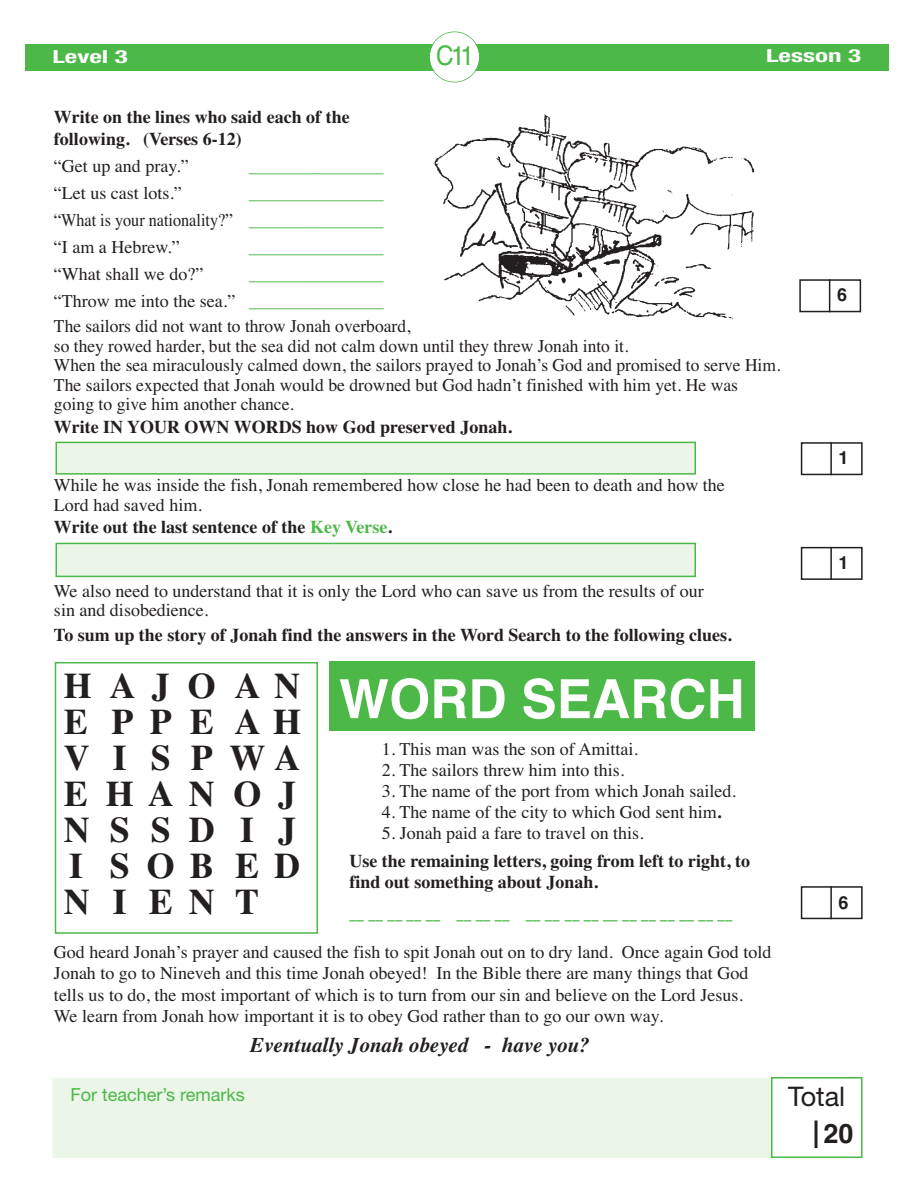
<style>
.page{position:relative;width:918px;height:1188px;background:#fff}
.page>*{position:absolute;margin:0;border:0;box-sizing:border-box;transform-origin:0 0}
.t1{font:700 54px "Helvetica";color:#fff}
.t2{font:700 36px/36px "Times";letter-spacing:.495em;color:#231f20}
.t3{font:27px "Helvetica Neue";color:#231f20}
.t4{font:27px "Helvetica";color:#4cb848;scale:.9 1}
.t5{font:700 27px "Helvetica";color:#231f20}
.t6{font:italic 700 21px "Times";color:#231f20}
.t7{font:18px/19.5px "Times";color:#231f20}
.t8{font:700 18px/21.6px "Times";color:#231f20}
.t9{font:700 18px "Times";color:#4cb848;scale:.8 1}
.t10{font:18px "Times";color:#4cb848}
.t11{font:18px "Helvetica Neue";color:#4cb848}
.t12{font:700 condensed 18px "Helvetica Neue";color:#fff;scale:1.5 1}
.t13{font:700 18px "Helvetica";color:#231f20}
.s1{color:#4cb848}
.s2{font-weight:700}
</style>
<div class="page">
<div style="left:26px;top:44px;width:864px;height:27px;background:#4cb848"></div>
<div style="left:430px;top:32px;width:49px;height:50px;background:#fff;border-radius:50%"></div>
<div style="left:429px;top:31px;width:51px;height:51px;border:2px solid #4cb848;border-radius:50%"></div>
<div style="left:54px;top:1079px;width:807px;height:77px;background:#ebf5e8"></div>
<div style="left:52px;top:1078px;width:810px;height:80px;border:2px solid #ebf5e8"></div>
<div style="left:773px;top:1079px;width:88px;height:77px;background:#fff"></div>
<div style="left:771px;top:1077px;width:91px;height:81px;border:2px solid #4cb848"></div>
<hr style="left:815px;top:1121px;width:3px;height:27px;background:#231f20">
<div style="left:57px;top:544px;width:637px;height:32px;background:#ebf5e8"></div>
<div style="left:56px;top:543px;width:640px;height:34px;border:2px solid #4cb848"></div>
<div style="left:57px;top:443px;width:637px;height:30px;background:#ebf5e8"></div>
<div style="left:56px;top:442px;width:640px;height:33px;border:2px solid #4cb848"></div>
<div style="left:55px;top:662px;width:263px;height:272px;border:2px solid #4cb848"></div>
<div style="left:329px;top:662px;width:425px;height:69px;background:#4cb848"></div>
<img style="left:434px;top:114px;width:320px;height:205px">
<svg style="left:800px;top:279px;width:63px;height:641px"></svg>
<hr style="left:830px;top:886px;width:2px;height:33px;background:#231f20">
<p class="t12" style="left:52px;top:46px;width:52px">Level 3</p>
<h3 class="t4" style="left:436px;top:45px;width:44px">C11</h3>
<p class="t12" style="left:766px;top:46px;width:65px">Lesson 3</p>
<p class="t8" style="left:54px;top:108px;width:297px">Write on the lines who said each of the following. (Verses 6-12)</p>
<p class="t7" style="left:54px;top:158px;width:136px">“Get up and pray.”</p>
<p class="t10" style="left:249px;top:159px;width:136px">_______________</p>
<p class="t7" style="left:54px;top:185px;width:129px">“Let us cast lots.”</p>
<p class="t7" style="left:54px;top:181px;width:331px;line-height:27px;text-align:justify;text-indent:195px"><span class="s1">_______________ </span>“What is your nationality?” <span class="s1">_______________ </span>“I am a Hebrew.”</p>
<p class="t10" style="left:249px;top:240px;width:136px">_______________</p>
<p class="t7" style="left:54px;top:266px;width:151px">“What shall we do?”</p>
<p class="t7" style="left:54px;top:262px;width:358px;line-height:26.2px;text-indent:195px"><span class="s1">_______________ </span>“Throw me into the sea.” <span class="s1">_______________<br></span>The sailors did not want to throw Jonah overboard,</p>
<p class="t7" style="left:54px;top:338px;width:728px">so they rowed harder, but the sea did not calm down until they threw Jonah into it.<br>When the sea miraculously calmed down, the sailors prayed to Jonah’s God and promised to serve Him.<br>The sailors expected that Jonah would be drowned but God hadn’t finished with him yet. He was going to give him another chance.</p>
<p class="t8" style="left:54px;top:417px;width:459px">Write IN YOUR OWN WORDS how God preserved Jonah.</p>
<p class="t7" style="left:54px;top:477px;width:672px">While he was inside the fish, Jonah remembered how close he had been to death and how the<br>Lord had saved him.</p>
<p class="t8" style="left:54px;top:518px;width:340px">Write out the last sentence of the <span class="s1">Key Verse</span>.</p>
<p class="t7" style="left:54px;top:583px;width:651px">We also need to understand that it is only the Lord who can save us from the results of our sin and disobedience.</p>
<p class="t8" style="left:54px;top:626px;width:679px">To sum up the story of Jonah find the answers in the Word Search to the following clues.</p>
<h2 class="t2" style="left:64px;top:671px;width:239px">HAJOAN<br>E PPEAH<br>VI SPWA<br>EHANOJ<br>NSSD IJ<br>I SOB ED<br>NIENT</h2>
<h1 class="t1" style="left:339px;top:679px;width:407px">WORD SEARCH</h1>
<p class="t7" style="left:382px;top:741px;width:258px">1. This man was the son of Amittai.</p>
<p class="t7" style="left:382px;top:762px;width:244px">2. The sailors threw him into this.</p>
<p class="t7" style="left:382px;top:783px;width:356px">3. The name of the port from which Jonah sailed.</p>
<p class="t7" style="left:382px;top:804px;width:341px">4. The name of the city to which God sent him<span class="s2">.</span></p>
<p class="t7" style="left:382px;top:825px;width:263px">5. Jonah paid a fare to travel on this.</p>
<p class="t8" style="left:349px;top:851px;width:402px">Use the remaining letters, going from left to right, to find out something about Jonah.</p>
<p class="t9" style="left:349px;top:906px;width:480px">__ __ __ __ __ __ __ __ __ __ __ __ __ __ __ __ __ __ __</p>
<p class="t7" style="left:54px;top:942px;width:719px;line-height:21.6px">God heard Jonah’s prayer and caused the fish to spit Jonah out on to dry land. Once again God told Jonah to go to Nineveh and this time Jonah obeyed! In the Bible there are many things that God tells us to do, the most important of which is to turn from our sin and believe on the Lord Jesus.<br>We learn from Jonah how important it is to obey God rather than to go our own way.</p>
<p class="t6" style="left:250px;top:1038px;width:341px">Eventually Jonah obeyed - have you?</p>
<p class="t13" style="left:837px;top:288px;width:12px">6</p>
<p class="t13" style="left:839px;top:451px;width:12px">1</p>
<p class="t13" style="left:839px;top:556px;width:12px">1</p>
<p class="t13" style="left:839px;top:896px;width:12px">6</p>
<p class="t11" style="left:70px;top:1088px;width:176px">For teacher’s remarks</p>
<h3 class="t3" style="left:788px;top:1086px;width:58px">Total</h3>
<h3 class="t5" style="left:824px;top:1123px;width:32px">20</h3>
</div>
